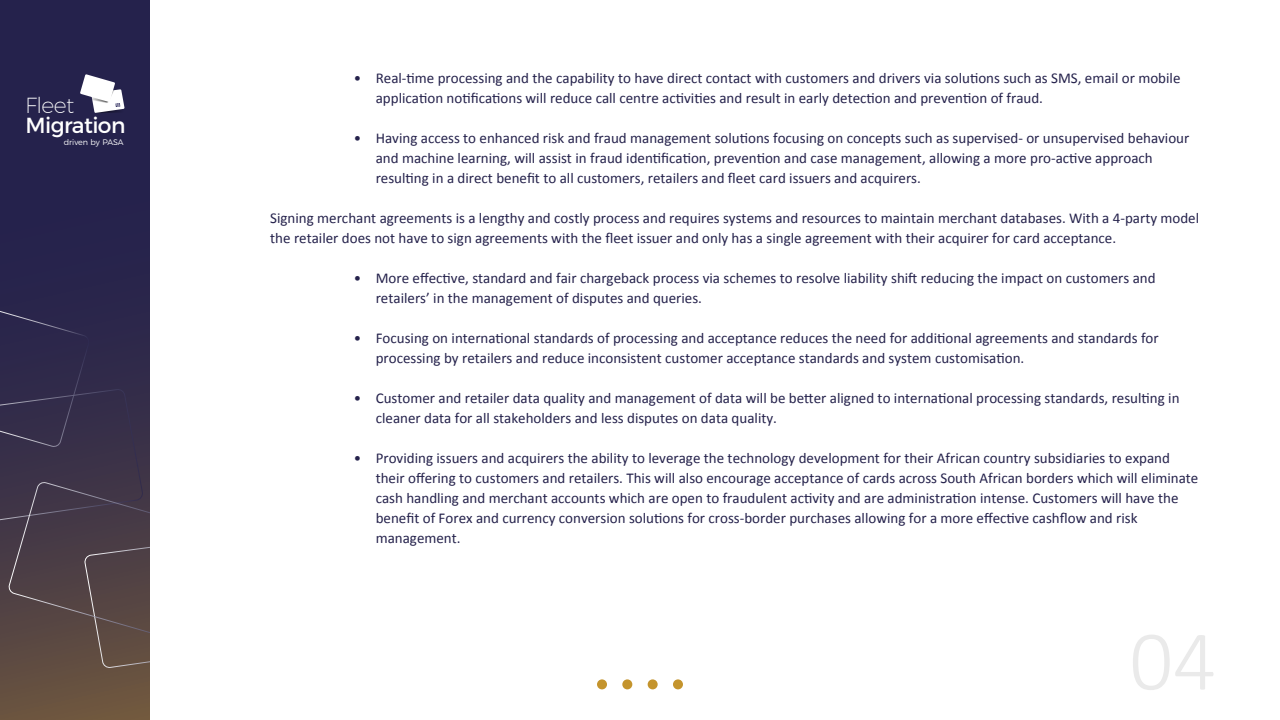
<style>
.page{position:relative;width:1280px;height:720px;background:#fff}
.page>*{position:absolute;margin:0;border:0;box-sizing:border-box;transform-origin:0 0}
.t1{font:300 85.6px "Calibri";color:#eaeaea}
.t2{font:21.8px "Montserrat";letter-spacing:-.025em;color:#fff}
.t3{font:200 21.8px "Montserrat";letter-spacing:-.025em;color:#fff}
.t4{font:15px/20px "Calibri";color:#25224c}
.t5{font:300 8px "Montserrat";letter-spacing:-.01em;color:#fff}
</style>
<div class="page">
<svg style="left:0;top:0;width:150px;height:720px;background:#312a49"></svg>
<div style="left:59px;top:71px;width:91px;height:78px;background:#25224c"></div>
<svg style="left:80px;top:74px;width:45px;height:39px"></svg>
<div style="left:597px;top:679px;width:10px;height:10px;background:#c4942d;border-radius:50%"></div>
<div style="left:622px;top:679px;width:10px;height:10px;background:#c4942d;border-radius:50%"></div>
<div style="left:648px;top:679px;width:10px;height:10px;background:#c4942d;border-radius:50%"></div>
<div style="left:673px;top:679px;width:10px;height:10px;background:#c4942d;border-radius:50%"></div>
<svg style="left:0;top:290px;width:150px;height:379px;background:#413748"></svg>
<h2 class="t3" style="left:25px;top:89px;width:51px">Fleet</h2>
<p class="t5" style="left:64px;top:136px;width:61px">driven by PASA</p>
<h2 class="t2" style="left:25px;top:108px;width:102px">Migration</h2>
<p class="t4" style="left:376px;top:68px;width:806px;text-indent:-22px">• Real-time processing and the capability to have direct contact with customers and drivers via solutions such as SMS, email or mobile application notifications will reduce call centre activities and result in early detection and prevention of fraud.</p>
<p class="t4" style="left:376px;top:128px;width:815px;text-indent:-22px">• Having access to enhanced risk and fraud management solutions focusing on concepts such as supervised- or unsupervised behaviour and machine learning, will assist in fraud identification, prevention and case management, allowing a more pro-active approach resulting in a direct benefit to all customers, retailers and fleet card issuers and acquirers.</p>
<p class="t4" style="left:270px;top:208px;width:930px">Signing merchant agreements is a lengthy and costly process and requires systems and resources to maintain merchant databases. With a 4-party model the retailer does not have to sign agreements with the fleet issuer and only has a single agreement with their acquirer for card acceptance.</p>
<p class="t4" style="left:376px;top:268px;width:781px;text-indent:-22px">• More effective, standard and fair chargeback process via schemes to resolve liability shift reducing the impact on customers and retailers’ in the management of disputes and queries.</p>
<p class="t4" style="left:376px;top:328px;width:785px;text-indent:-22px">• Focusing on international standards of processing and acceptance reduces the need for additional agreements and standards for processing by retailers and reduce inconsistent customer acceptance standards and system customisation.</p>
<p class="t4" style="left:376px;top:388px;width:805px;text-indent:-22px">• Customer and retailer data quality and management of data will be better aligned to international processing standards, resulting in cleaner data for all stakeholders and less disputes on data quality.</p>
<p class="t4" style="left:376px;top:448px;width:824px;text-indent:-22px">• Providing issuers and acquirers the ability to leverage the technology development for their African country subsidiaries to expand their offering to customers and retailers. This will also encourage acceptance of cards across South African borders which will eliminate cash handling and merchant accounts which are open to fraudulent activity and are administration intense. Customers will have the benefit of Forex and currency conversion solutions for cross-border purchases allowing for a more effective cashflow and risk management.</p>
<h1 class="t1" style="left:1130px;top:608px;width:88px">04</h1>
</div>
